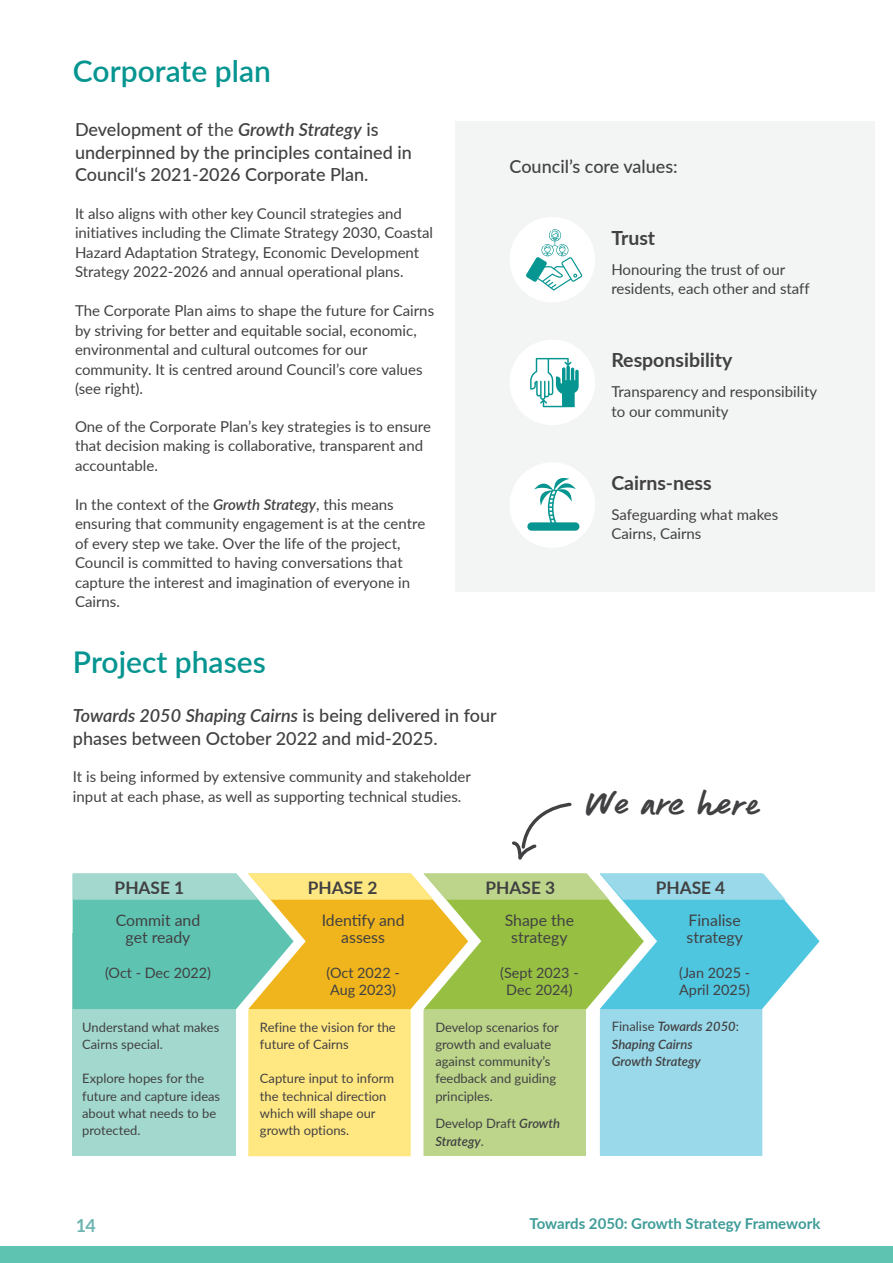
<style>
.page{position:relative;width:893px;height:1263px;background:#fff}
.page>*{position:absolute;margin:0;border:0;box-sizing:border-box;transform-origin:0 0}
.t1{font:36px "Fresh Script R";color:#414042}
.t2{font:600 30px "Lato";color:#069590}
.t3{font:700 19.5px "Lato";color:#414042}
.t4{font:500 18px/22.5px "Lato";color:#414042}
.t5{font:700 18px "Lato";color:#3d9c98}
.t6{font:700 17.25px "Lato";color:#414042}
.t7{font:15.9px/17.2px "Lato";color:#414042;text-align:center}
.t8{font:15px/19.5px "Lato";color:#414042}
.t9{font:700 15px "Lato";letter-spacing:-.005em;color:#3d9c98}
.t10{font:14.4px/17.2px "Lato";color:#414042}
.t11{font:12.9px/17.2px "Lato";color:#414042}
.t12{font:italic 600 12.9px/17.2px "Lato";color:#414042}
.s1{font-weight:400}
.s2{font-weight:600;font-style:italic}
.s3{font-weight:400;font-style:normal}
</style>
<div class="page">
<div style="left:0;top:1246px;width:893px;height:17px;background:#5fc3b1"></div>
<div style="left:455px;top:122px;width:420px;height:470px;background:#f3f4f4"></div>
<svg style="left:73px;top:802px;width:746px;height:354px"></svg>
<div style="left:510px;top:217px;width:85px;height:85px;background:#fff;border-radius:50%"></div>
<svg style="left:526px;top:229px;width:56px;height:62px"></svg>
<div style="left:510px;top:340px;width:85px;height:85px;background:#fff;border-radius:50%"></div>
<svg style="left:530px;top:358px;width:49px;height:49px"></svg>
<div style="left:510px;top:462px;width:85px;height:86px;background:#fff;border-radius:50%"></div>
<div style="left:527px;top:522px;width:52px;height:9px;background:#069590;border-radius:4px"></div>
<svg style="left:534px;top:477px;width:42px;height:46px"></svg>
<h2 class="t2" style="left:73px;top:49px;width:199px">Corporate plan</h2>
<p class="t4" style="left:75px;top:118px;width:338px">Development of <span class="s1">the</span> <span class="s2">Growth Strategy</span> is underpinned by the principles contained in<br>Council‘s 2021-2026 Corporate Plan.</p>
<p class="t8" style="left:75px;top:203px;width:360px">It also aligns with other key Council strategies and initiatives including the Climate Strategy 2030, Coastal Hazard Adaptation Strategy, Economic Development Strategy 2022-2026 and annual operational plans.</p>
<p class="t8" style="left:75px;top:300px;width:361px">The Corporate Plan aims to shape the future for Cairns by striving for better and equitable social, economic, environmental and cultural outcomes for our community. It is centred around Council’s core values (see right).</p>
<p class="t8" style="left:75px;top:416px;width:357px">One of the Corporate Plan’s key strategies is to ensure that decision making is collaborative, transparent and accountable.</p>
<p class="t8" style="left:75px;top:494px;width:352px">In the context of the <span class="s2">Growth Strategy</span>, this means ensuring that community engagement is at the centre of every step we take. Over the life of the project, Council is committed to having conversations that capture the interest and imagination of everyone in Cairns.</p>
<p class="t4" style="left:510px;top:155px;width:170px">Council’s core values:</p>
<h3 class="t3" style="left:611px;top:223px;width:45px">Trust</h3>
<p class="t8" style="left:611px;top:259px;width:200px">Honouring the trust of our residents, each other and staff</p>
<h3 class="t3" style="left:611px;top:346px;width:122px">Responsibility</h3>
<p class="t8" style="left:611px;top:381px;width:207px">Transparency and responsibility to our community</p>
<h3 class="t3" style="left:611px;top:468px;width:102px">Cairns-ness</h3>
<p class="t8" style="left:611px;top:504px;width:168px">Safeguarding what makes<br>Cairns, Cairns</p>
<h2 class="t2" style="left:73px;top:640px;width:194px">Project phases</h2>
<p class="t4" style="left:73px;top:704px;width:425px"><span class="s2">Towards 2050 Shaping Cairns</span> is being delivered in four phases between October 2022 and mid-2025.</p>
<p class="t8" style="left:73px;top:766px;width:399px">It is being informed by extensive community and stakeholder input at each phase, as well as supporting technical studies.</p>
<h1 class="t1" style="left:583px;top:779px;width:179px">We are here</h1>
<p class="t6" style="left:115px;top:875px;width:71px">PHASE 1</p>
<p class="t6" style="left:308px;top:875px;width:71px">PHASE 2</p>
<p class="t6" style="left:486px;top:875px;width:71px">PHASE 3</p>
<p class="t6" style="left:656px;top:875px;width:71px">PHASE 4</p>
<p class="t7" style="left:116px;top:910px;width:86px">Commit and get ready</p>
<p class="t10" style="left:105px;top:963px;width:107px">(Oct - Dec 2022)</p>
<p class="t11" style="left:82px;top:1018px;width:139px">Understand what makes<br>Cairns special.</p>
<p class="t11" style="left:82px;top:1069px;width:140px">Explore hopes for the future and capture ideas about what needs to be protected.</p>
<p class="t7" style="left:322px;top:910px;width:84px">Identify and assess</p>
<p class="t10" style="left:327px;top:963px;width:75px">(Oct 2022 -<br>Aug 2023)</p>
<p class="t11" style="left:260px;top:1018px;width:137px">Refine the vision for the future of Cairns</p>
<p class="t11" style="left:260px;top:1069px;width:136px">Capture input to inform the technical direction which will shape our growth options.</p>
<p class="t7" style="left:505px;top:910px;width:71px">Shape the strategy</p>
<p class="t10" style="left:500px;top:963px;width:80px;text-align:center">(Sept 2023 -<br>Dec 2024)</p>
<p class="t11" style="left:435px;top:1018px;width:125px">Develop scenarios for growth and evaluate against community’s feedback and guiding principles.</p>
<p class="t12" style="left:435px;top:1114px;width:126px"><span class="s3">Develop Draft</span> Growth<br>Strategy<span class="s3">.</span></p>
<p class="t7" style="left:686px;top:910px;width:58px;text-align:left">Finalise strategy</p>
<p class="t10" style="left:679px;top:963px;width:72px">(Jan 2025 -<br>April 2025)</p>
<p class="t12" style="left:612px;top:1017px;width:129px"><span class="s3">Finalise</span> Towards 2050<span class="s3">:<br></span>Shaping Cairns<br>Growth Strategy</p>
<p class="t5" style="left:75px;top:1212px;width:22px">14</p>
<p class="t9" style="left:530px;top:1212px;width:292px">Towards 2050: Growth Strategy Framework</p>
</div>
